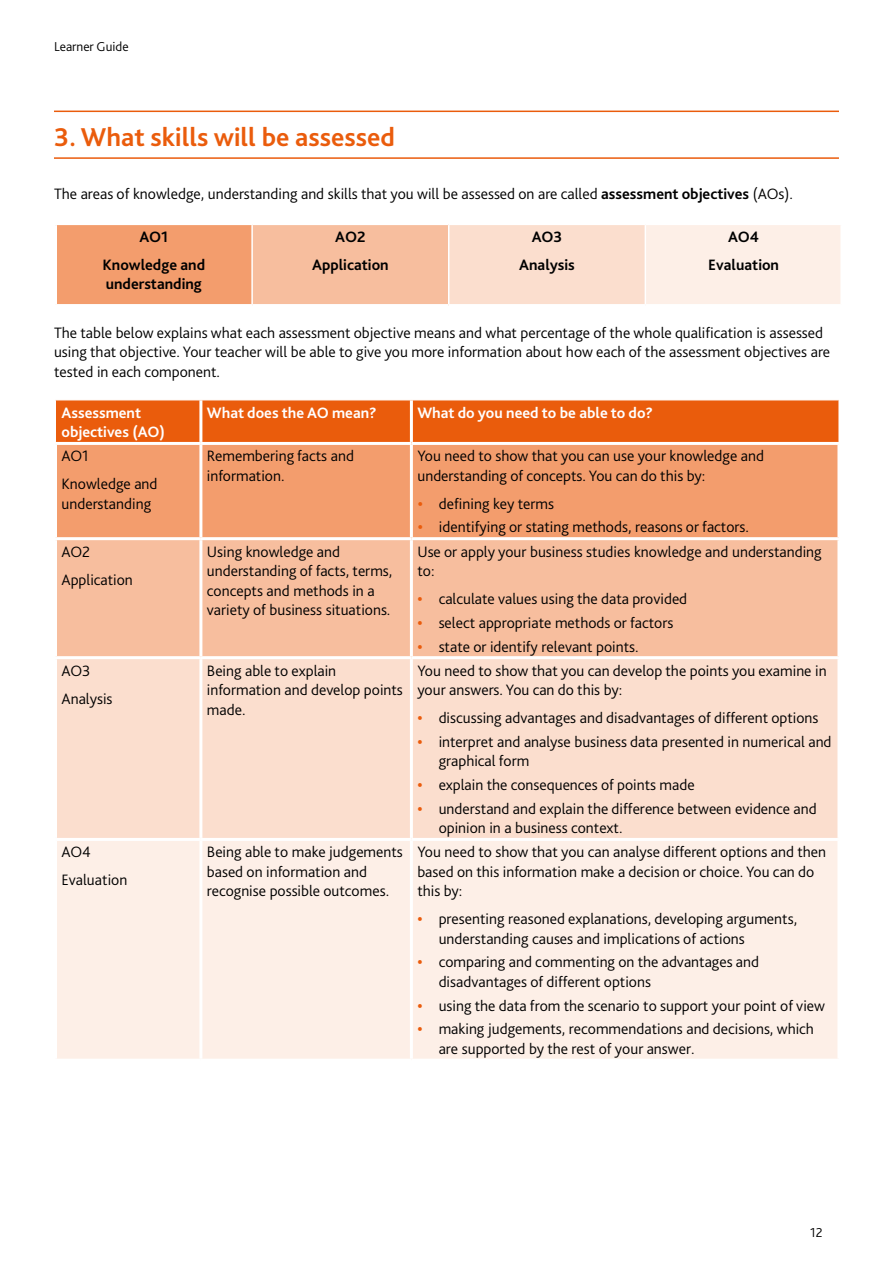
<style>
.page{position:relative;width:893px;height:1263px;background:#fff}
.page>*{position:absolute;margin:0;border:0;box-sizing:border-box;transform-origin:0 0}
.t1{font:700 27px "Bliss Pro";color:#ea5c0c}
.t2{font:300 15.75px/19.5px "Bliss Pro";color:#000}
.t3{font:700 15.75px/19.5px "Bliss Pro";color:#fff}
.t4{font:700 15.75px/28px "Bliss Pro";color:#000;text-align:center}
.t5{font:300 13.5px "Bliss Pro";color:#000}
.s1{font-weight:700}
.s2{font-weight:700;color:#ea5c0c}
</style>
<div class="page">
<div style="left:56px;top:224px;width:196px;height:82px;background:#f39d6d"></div>
<div style="left:252px;top:224px;width:197px;height:82px;background:#f7be9e"></div>
<div style="left:449px;top:224px;width:196px;height:82px;background:#fbdece"></div>
<div style="left:645px;top:224px;width:197px;height:82px;background:#fdefe7"></div>
<hr style="left:251px;top:225px;width:2px;height:79px;background:#fff">
<hr style="left:448px;top:225px;width:1px;height:79px;background:#fff">
<hr style="left:645px;top:225px;width:1px;height:79px;background:#fff">
<hr style="left:54px;top:222px;width:198px;height:3px;background:#fff">
<hr style="left:54px;top:225px;width:3px;height:79px;background:#fff">
<hr style="left:252px;top:222px;width:197px;height:3px;background:#fff">
<hr style="left:449px;top:222px;width:196px;height:3px;background:#fff">
<hr style="left:645px;top:222px;width:198px;height:3px;background:#fff">
<hr style="left:840px;top:225px;width:3px;height:79px;background:#fff">
<hr style="left:54px;top:304px;width:198px;height:3px;background:#fff">
<hr style="left:252px;top:304px;width:197px;height:3px;background:#fff">
<hr style="left:449px;top:304px;width:196px;height:3px;background:#fff">
<hr style="left:645px;top:304px;width:198px;height:3px;background:#fff">
<div style="left:56px;top:401px;width:783px;height:41px;background:#ea5c0c"></div>
<div style="left:57px;top:445px;width:780px;height:92px;background:#f39d6d"></div>
<div style="left:57px;top:540px;width:780px;height:116px;background:#f7be9e"></div>
<div style="left:57px;top:659px;width:780px;height:179px;background:#fbdece"></div>
<div style="left:57px;top:841px;width:780px;height:218px;background:#fdefe7"></div>
<hr style="left:199px;top:400px;width:3px;height:42px;background:#fff">
<hr style="left:410px;top:400px;width:3px;height:42px;background:#fff">
<hr style="left:199px;top:445px;width:3px;height:92px;background:#fff">
<hr style="left:410px;top:445px;width:3px;height:92px;background:#fff">
<hr style="left:199px;top:540px;width:3px;height:116px;background:#fff">
<hr style="left:410px;top:540px;width:3px;height:116px;background:#fff">
<hr style="left:199px;top:659px;width:3px;height:179px;background:#fff">
<hr style="left:410px;top:659px;width:3px;height:179px;background:#fff">
<hr style="left:199px;top:841px;width:3px;height:218px;background:#fff">
<hr style="left:410px;top:841px;width:3px;height:218px;background:#fff">
<hr style="left:54px;top:111px;width:785px;height:1px;background:#ea5c0c">
<hr style="left:54px;top:157px;width:785px;height:2px;background:#ea5c0c">
<p class="t5" style="left:54px;top:38px;width:76px">Learner Guide</p>
<h1 class="t1" style="left:54px;top:120px;width:343px">3. What skills will be assessed</h1>
<p class="t2" style="left:54px;top:184px;width:740px">The areas of knowledge, understanding and skills that you will be assessed on are called <span class="s1">assessment objectives</span> (AOs).</p>
<p class="t4" style="left:102px;top:222px;width:104px">AO1<br>Knowledge and</p>
<p class="t4" style="left:106px;top:270px;width:98px">understanding</p>
<p class="t4" style="left:312px;top:222px;width:78px">AO2<br>Application</p>
<p class="t4" style="left:519px;top:222px;width:57px">AO3<br>Analysis</p>
<p class="t4" style="left:708px;top:222px;width:72px">AO4<br>Evaluation</p>
<p class="t2" style="left:54px;top:323px;width:778px">The table below explains what each assessment objective means and what percentage of the whole qualification is assessed using that objective. Your teacher will be able to give you more information about how each of the assessment objectives are tested in each component.</p>
<p class="t3" style="left:62px;top:403px;width:105px">Assessment objectives (AO)</p>
<p class="t3" style="left:207px;top:403px;width:171px">What does the AO mean?</p>
<p class="t3" style="left:417px;top:403px;width:237px">What do you need to be able to do?</p>
<p class="t2" style="left:62px;top:442px;width:98px;line-height:28px">AO1<br>Knowledge and</p>
<p class="t2" style="left:62px;top:494px;width:91px">understanding</p>
<p class="t2" style="left:207px;top:446px;width:149px">Remembering facts and information.</p>
<p class="t2" style="left:417px;top:446px;width:348px">You need to show that you can use your knowledge and understanding of concepts. You can do this by:</p>
<p class="t2" style="left:418px;top:494px;width:138px"><span class="s2">•</span> defining key terms</p>
<p class="t2" style="left:418px;top:517px;width:333px"><span class="s2">•</span> identifying or stating methods, reasons or factors.</p>
<p class="t2" style="left:62px;top:537px;width:73px;line-height:28px">AO2<br>Application</p>
<p class="t2" style="left:207px;top:542px;width:187px">Using knowledge and understanding of facts, terms, concepts and methods in a variety of business situations.</p>
<p class="t2" style="left:417px;top:542px;width:406px">Use or apply your business studies knowledge and understanding to:</p>
<p class="t2" style="left:417px;top:589px;width:271px"><span class="s2">•</span> calculate values using the data provided</p>
<p class="t2" style="left:417px;top:613px;width:257px"><span class="s2">•</span> select appropriate methods or factors</p>
<p class="t2" style="left:417px;top:637px;width:223px"><span class="s2">•</span> state or identify relevant points.</p>
<p class="t2" style="left:62px;top:656px;width:53px;line-height:28px">AO3<br>Analysis</p>
<p class="t2" style="left:207px;top:661px;width:198px">Being able to explain information and develop points made.</p>
<p class="t2" style="left:417px;top:661px;width:411px">You need to show that you can develop the points you examine in your answers. You can do this by:</p>
<p class="t2" style="left:417px;top:708px;width:403px"><span class="s2">•</span> discussing advantages and disadvantages of different options</p>
<p class="t2" style="left:439px;top:732px;width:394px;text-indent:-21px"><span class="s2">•</span> interpret and analyse business data presented in numerical and graphical form</p>
<p class="t2" style="left:417px;top:775px;width:279px"><span class="s2">•</span> explain the consequences of points made</p>
<p class="t2" style="left:439px;top:798px;width:379px;text-indent:-21px"><span class="s2">•</span> understand and explain the difference between evidence and opinion in a business context.</p>
<p class="t2" style="left:62px;top:838px;width:67px;line-height:28px">AO4<br>Evaluation</p>
<p class="t2" style="left:207px;top:842px;width:198px">Being able to make judgements based on information and recognise possible outcomes.</p>
<p class="t2" style="left:417px;top:842px;width:410px">You need to show that you can analyse different options and then based on this information make a decision or choice. You can do this by:</p>
<p class="t2" style="left:439px;top:909px;width:360px;text-indent:-21px"><span class="s2">•</span> presenting reasoned explanations, developing arguments, understanding causes and implications of actions</p>
<p class="t2" style="left:439px;top:952px;width:322px;text-indent:-21px"><span class="s2">•</span> comparing and commenting on the advantages and disadvantages of different options</p>
<p class="t2" style="left:417px;top:995px;width:409px"><span class="s2">•</span> using the data from the scenario to support your point of view</p>
<p class="t2" style="left:439px;top:1019px;width:377px;text-indent:-21px"><span class="s2">•</span> making judgements, recommendations and decisions, which are supported by the rest of your answer.</p>
<p class="t5" style="left:810px;top:1224px;width:14px">12</p>
</div>
